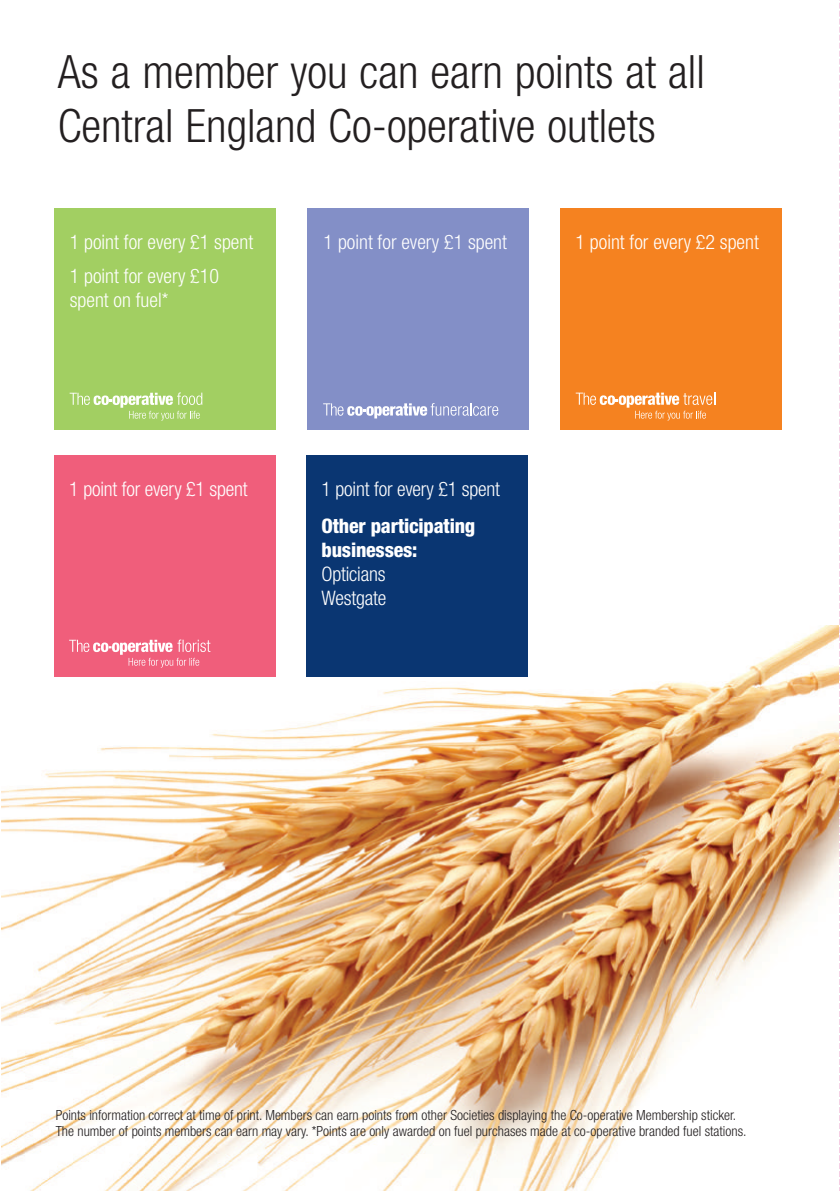
<style>
.page{position:relative;width:840px;height:1191px;background:#fff}
.page>*{position:absolute;margin:0;border:0;box-sizing:border-box;transform-origin:0 0}
.t1{font:300 condensed 46px/54px "Helvetica Neue";color:#231f20}
.t2{font:300 condensed 20px/24px "Helvetica Neue";color:#fff}
.t3{font:800 condensed 20px/24px "Helvetica Neue";letter-spacing:-.01em;color:#fff}
.t4{font:300 condensed 14px/16px "Helvetica Neue";color:#231f20}
</style>
<div class="page">
<img style="left:1px;top:625px;width:837px;height:566px">
<svg style="left:839px;top:0;width:1px;height:1191px"></svg>
<div style="left:307px;top:208px;width:222px;height:222px;background:#838fc7"></div>
<svg style="left:323px;top:403px;width:175px;height:15px"></svg>
<div style="left:560px;top:208px;width:221px;height:222px;background:#f58220"></div>
<svg style="left:575px;top:392px;width:138px;height:28px"></svg>
<div style="left:54px;top:208px;width:221px;height:222px;background:#a2cf62"></div>
<svg style="left:70px;top:392px;width:132px;height:28px"></svg>
<div style="left:54px;top:455px;width:221px;height:222px;background:#f05e7b"></div>
<svg style="left:69px;top:639px;width:141px;height:28px"></svg>
<div style="left:306px;top:455px;width:221px;height:222px;background:#0a3672"></div>
<h1 class="t1" style="left:58px;top:44px;width:648px">As a member you can earn points at all<br>Central England Co-operative outlets</h1>
<h2 class="t2" style="left:70px;top:230px;width:185px">1 point for every £1 spent</h2>
<h2 class="t2" style="left:323px;top:230px;width:185px">1 point for every £1 spent</h2>
<h2 class="t2" style="left:575px;top:230px;width:185px">1 point for every £2 spent</h2>
<h2 class="t2" style="left:70px;top:264px;width:151px">1 point for every £10 spent on fuel*</h2>
<h2 class="t2" style="left:69px;top:476px;width:180px">1 point for every £1 spent</h2>
<h2 class="t2" style="left:321px;top:476px;width:180px">1 point for every £1 spent</h2>
<h2 class="t3" style="left:321px;top:514px;width:155px">Other participating businesses:</h2>
<h2 class="t2" style="left:321px;top:562px;width:66px">Opticians<br>Westgate</h2>
<p class="t4" style="left:56px;top:1107px;width:692px">Points information correct at time of print. Members can earn points from other Societies displaying the Co-operative Membership sticker.<br>The number of points members can earn may vary. *Points are only awarded on fuel purchases made at co-operative branded fuel stations.</p>
</div>
